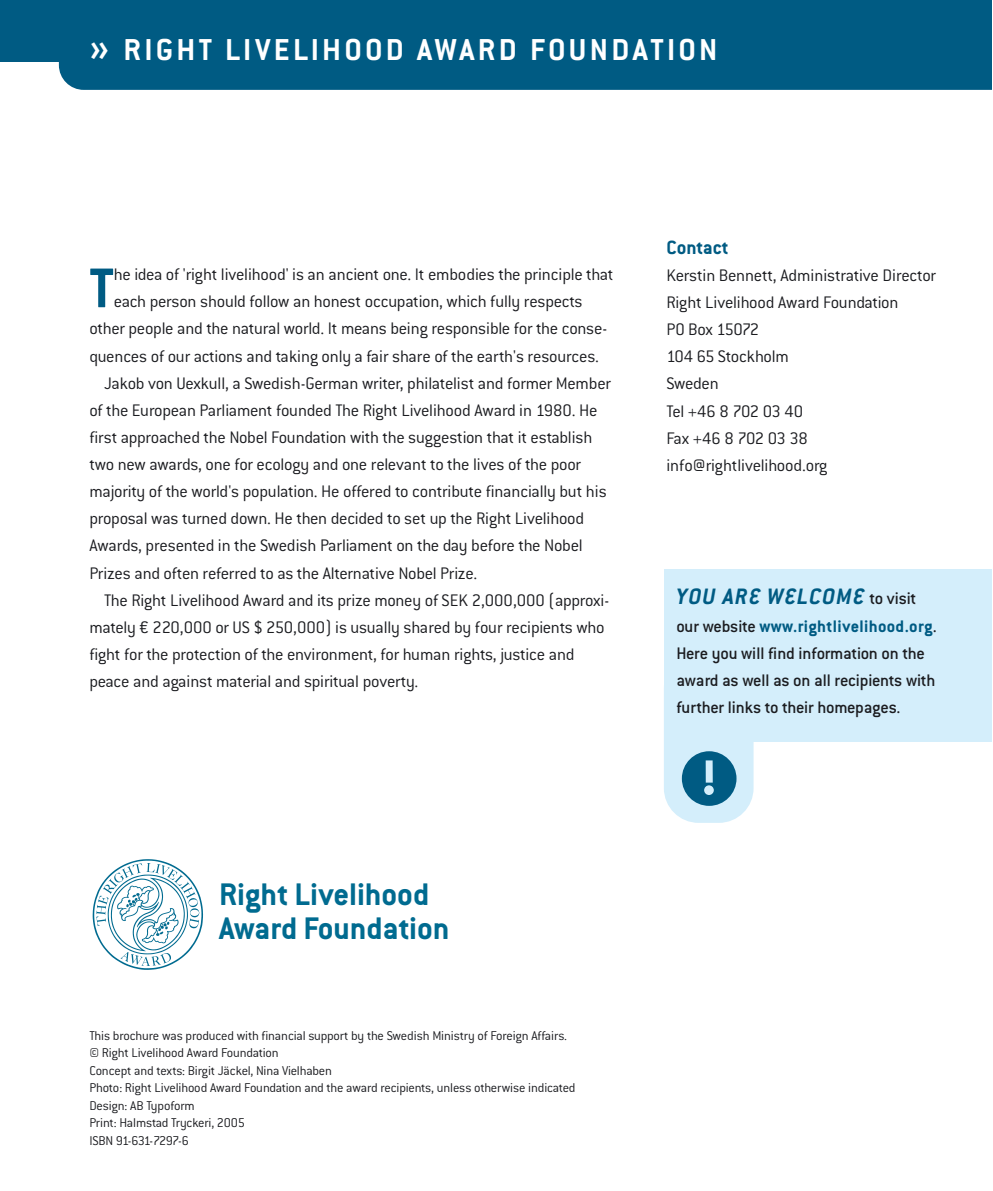
<style>
.page{position:relative;width:993px;height:1191px;background:#fff}
.page>*{position:absolute;margin:0;border:0;box-sizing:border-box;transform-origin:0 0}
.t1{font:70px "Ha Manga Irregular LL";color:#005b83}
.t2{font:700 61.43px "Conduit ITC";color:#005b83}
.t3{font:700 34.3px/34.3px "Conduit ITC";color:#006b90}
.t4{font:700 33.25px "Conduit ITC";letter-spacing:.1em;color:#fff}
.t5{font:italic 700 24.5px "Conduit ITC";letter-spacing:.05em;color:#005b83}
.t6{font:700 21px "Conduit ITC";color:#005b83}
.t7{font:300 18.38px/27.1px "Conduit ITC";letter-spacing:-.015em;color:#1b1c20}
.t8{font:500 18.38px/27.1px "Conduit ITC";letter-spacing:-.015em;color:#1b1c20}
.t9{font:300 14px/17.5px "Conduit ITC";letter-spacing:-.015em;color:#1b1c20}
.s1{font-family:"Ha Manga Irregular LL";font-weight:400}
.s2{font-weight:500;font-style:normal;font-size:18.38px;color:#1b1c20}
.s3{font-weight:700;color:#005b83}
</style>
<div class="page">
<div style="left:59px;top:62px;width:931px;height:28px;background:#005b83"></div>
<svg style="left:93px;top:859px;width:110px;height:111px"></svg>
<div style="left:0;top:1px;width:990px;height:61px;background:#005b83"></div>
<div style="left:663px;top:569px;width:327px;height:173px;background:#d4eefb"></div>
<div style="left:663px;top:654px;width:90px;height:169px;background:#d4eefb;border-radius:35px"></div>
<h3 class="t4" style="left:89px;top:38px;width:629px"><span class="s1">»</span> RIGHT LIVELIHOOD AWARD FOUNDATION</h3>
<h2 class="t2" style="left:89px;top:267px;width:26px">T</h2>
<p class="t7" style="left:114px;top:263px;width:501px">he idea of 'right livelihood' is an ancient one. It embodies the principle that</p>
<p class="t7" style="left:114px;top:290px;width:470px">each person should follow an honest occupation, which fully respects</p>
<p class="t7" style="left:89px;top:317px;width:519px">other people and the natural world. It means being responsible for the conse-</p>
<p class="t7" style="left:89px;top:344px;width:511px">quences of our actions and taking only a fair share of the earth's resources.</p>
<p class="t7" style="left:104px;top:371px;width:508px">Jakob von Uexkull, a Swedish-German writer, philatelist and former Member</p>
<p class="t7" style="left:89px;top:398px;width:509px">of the European Parliament founded The Right Livelihood Award in 1980. He</p>
<p class="t7" style="left:89px;top:425px;width:504px">first approached the Nobel Foundation with the suggestion that it establish</p>
<p class="t7" style="left:89px;top:452px;width:493px">two new awards, one for ecology and one relevant to the lives of the poor</p>
<p class="t7" style="left:89px;top:480px;width:518px">majority of the world's population. He offered to contribute financially but his</p>
<p class="t7" style="left:89px;top:507px;width:496px">proposal was turned down. He then decided to set up the Right Livelihood</p>
<p class="t7" style="left:89px;top:534px;width:494px">Awards, presented in the Swedish Parliament on the day before the Nobel</p>
<p class="t7" style="left:89px;top:561px;width:389px">Prizes and often referred to as the Alternative Nobel Prize.</p>
<p class="t7" style="left:104px;top:588px;width:506px">The Right Livelihood Award and its prize money of SEK 2,000,000 (approxi-</p>
<p class="t7" style="left:89px;top:615px;width:516px">mately € 220,000 or US $ 250,000) is usually shared by four recipients who</p>
<p class="t7" style="left:89px;top:642px;width:486px">fight for the protection of the environment, for human rights, justice and</p>
<p class="t7" style="left:89px;top:669px;width:330px">peace and against material and spiritual poverty.</p>
<h3 class="t3" style="left:219px;top:880px;width:232px">Right Livelihood<br>Award Foundation</h3>
<p class="t9" style="left:89px;top:1027px;width:487px">This brochure was produced with financial support by the Swedish Ministry of Foreign Affairs. © Right Livelihood Award Foundation<br>Concept and texts: Birgit Jäckel, Nina Vielhaben<br>Photo: Right Livelihood Award Foundation and the award recipients, unless otherwise indicated Design: AB Typoform<br>Print: Halmstad Tryckeri, 2005<br>ISBN 91-631-7297-6</p>
<p class="t6" style="left:666px;top:240px;width:64px">Contact</p>
<p class="t7" style="left:666px;top:263px;width:271px">Kerstin Bennett, Administrative Director<br>Right Livelihood Award Foundation<br>PO Box 15072<br>104 65 Stockholm<br>Sweden<br>Tel +46 8 702 03 40<br>Fax +46 8 702 03 38 info@rightlivelihood.org</p>
<h3 class="t5" style="left:676px;top:588px;width:241px">YOU ARE WELCOME <span class="s2">to visit</span></h3>
<p class="t8" style="left:676px;top:614px;width:262px">our website <span class="s3">www.rightlivelihood.org</span>.<br>Here you will find information on the award as well as on all recipients with further links to their homepages.</p>
<h1 class="t1" style="left:676px;top:740px;width:66px">!</h1>
</div>
